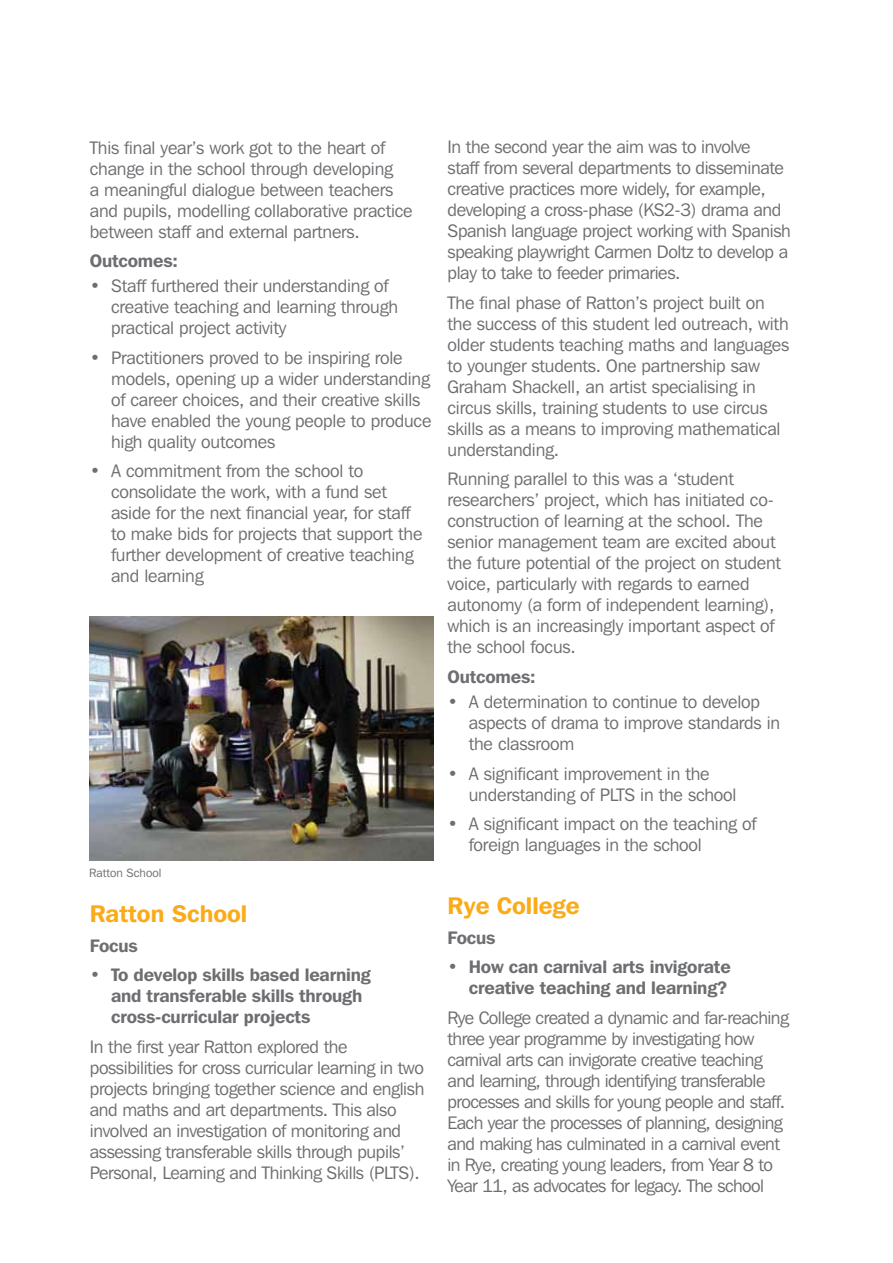
<style>
.page{position:relative;width:893px;height:1263px;background:#fff}
.page>*{position:absolute;margin:0;border:0;box-sizing:border-box;transform-origin:0 0}
.t1{font:600 24px "Franklin Gothic IT Cby BT";color:#fbab18}
.t2{font:18px/21px "Franklin Gothic IT Cby BT";letter-spacing:-.01em;color:#6d6e71}
.t3{font:18px/21px "Franklin Gothic IT Cby BT";letter-spacing:-.03em;color:#6d6e71}
.t4{font:600 18px/21px "Franklin Gothic IT Cby BT";letter-spacing:-.01em;color:#6d6e71}
.t5{font:12px "Franklin Gothic IT Cby BT";color:#6d6e71}
</style>
<div class="page">
<img style="left:89px;top:617px;width:345px;height:243px">
<p class="t2" style="left:90px;top:136px;width:324px">This final year’s work got to the heart of change in the school through developing<br>a meaningful dialogue between teachers and pupils, modelling collaborative practice between staff and external partners.</p>
<p class="t4" style="left:90px;top:250px;width:90px">Outcomes:</p>
<p class="t2" style="left:111px;top:275px;width:288px;text-indent:-21px">• Staff furthered their understanding of creative teaching and learning through practical project activity</p>
<p class="t2" style="left:111px;top:347px;width:322px;text-indent:-21px">• Practitioners proved to be inspiring role models, opening up a wider understanding of career choices, and their creative skills have enabled the young people to produce high quality outcomes</p>
<p class="t2" style="left:111px;top:460px;width:313px;text-indent:-21px">• A commitment from the school to consolidate the work, with a fund set aside for the next financial year, for staff to make bids for projects that support the further development of creative teaching and learning</p>
<p class="t5" style="left:89px;top:865px;width:74px">Ratton School</p>
<h1 class="t1" style="left:90px;top:899px;width:159px">Ratton School</h1>
<p class="t4" style="left:90px;top:935px;width:50px">Focus</p>
<p class="t4" style="left:111px;top:964px;width:261px;text-indent:-21px">• To develop skills based learning and transferable skills through cross-curricular projects</p>
<p class="t2" style="left:90px;top:1036px;width:336px">In the first year Ratton explored the possibilities for cross curricular learning in two projects bringing together science and english and maths and art departments. This also involved an investigation of monitoring and assessing transferable skills through pupils’ Personal, Learning and Thinking Skills (PLTS).</p>
<p class="t2" style="left:448px;top:136px;width:345px">In the second year the aim was to involve<br>staff from several departments to disseminate creative practices more widely, for example, developing a cross-phase (KS2-3) drama and Spanish language project working with Spanish speaking playwright Carmen Doltz to develop a play to take to feeder primaries.</p>
<p class="t2" style="left:448px;top:292px;width:343px">The final phase of Ratton’s project built on the success of this student led outreach, with older students teaching maths and languages to younger students. One partnership saw Graham Shackell, an artist specialising in circus skills, training students to use circus skills as a means to improving mathematical understanding.</p>
<p class="t2" style="left:448px;top:468px;width:335px">Running parallel to this was a ‘student researchers’ project, which has initiated co&shy;construction of learning at the school. The senior management team are excited about the future potential of the project on student voice, particularly with regards to earned autonomy (a form of independent learning), which is an increasingly important aspect of the school focus.</p>
<p class="t4" style="left:448px;top:665px;width:90px">Outcomes:</p>
<p class="t2" style="left:469px;top:691px;width:313px;text-indent:-21px">• A determination to continue to develop aspects of drama to improve standards in the classroom</p>
<p class="t2" style="left:469px;top:762px;width:269px;text-indent:-21px">• A significant improvement in the understanding of PLTS in the school</p>
<p class="t2" style="left:469px;top:813px;width:289px;text-indent:-21px">• A significant impact on the teaching of foreign languages in the school</p>
<h1 class="t1" style="left:448px;top:891px;width:134px">Rye College</h1>
<p class="t4" style="left:448px;top:927px;width:50px">Focus</p>
<p class="t4" style="left:448px;top:956px;width:285px;text-align:right">• How can carnival arts invigorate creative teaching and learning?</p>
<p class="t3" style="left:448px;top:1007px;width:343px">Rye College created a dynamic and far-reaching three year programme by investigating how carnival arts can invigorate creative teaching and learning, through identifying transferable processes and skills for young people and staff.<br>Each year the processes of planning, designing and making has culminated in a carnival event in Rye, creating young leaders, from Year 8 to Year 11, as advocates for legacy. The school</p>
</div>
